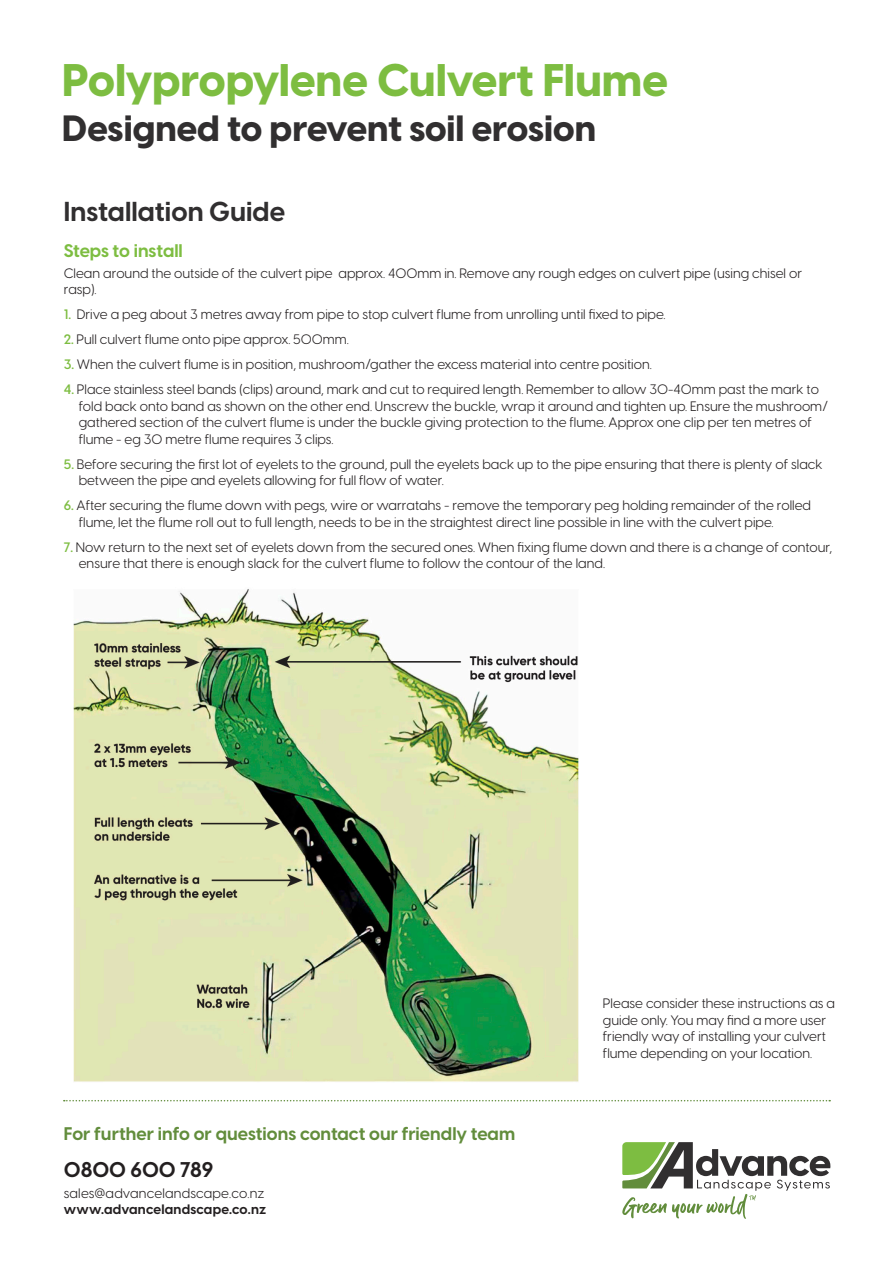
<style>
.page{position:relative;width:893px;height:1263px;background:#fff}
.page>*{position:absolute;margin:0;border:0;box-sizing:border-box;transform-origin:0 0}
.Main{font:800 45px "Visby CF";letter-spacing:-.005em;color:#7dbd41}
.Main-2{font:800 36px "Visby CF";color:#312f30}
.Main-3{font:700 27px "Visby CF";letter-spacing:.005em;color:#312f30}
.t1{font:700 21px "Visby CF";color:#231f20}
.t2{font:700 18px "Visby CF";color:#628d3c}
.t3{font:700 18px "Visby CF";letter-spacing:-.005em;color:#7dbd41}
.t4{font:13.5px/16.5px "Visby CF";color:#231f20}
.t5{font:700 13.5px "Visby CF";letter-spacing:.015em;color:#231f20}
.s1{font-weight:600;color:#7dbd41}
</style>
<div class="page">
<svg style="left:64px;top:1100px;width:766px;height:1px"></svg>
<svg style="left:622px;top:1142px;width:209px;height:77px"></svg>
<img style="left:73px;top:589px;width:506px;height:493px">
<p class="Main" style="left:62px;top:45px;width:607px">Polypropylene Culvert Flume</p>
<p class="Main-2" style="left:62px;top:100px;width:535px">Designed to prevent soil erosion</p>
<p class="Main-3" style="left:64px;top:191px;width:223px">Installation Guide</p>
<p class="t3" style="left:64px;top:237px;width:121px">Steps to install</p>
<p class="t4" style="left:64px;top:264px;width:740px">Clean around the outside of the culvert pipe approx. 400mm in. Remove any rough edges on culvert pipe (using chisel or rasp).</p>
<p class="t4" style="left:64px;top:305px;width:603px"><span class="s1">1.</span> Drive a peg about 3 metres away from pipe to stop culvert flume from unrolling until fixed to pipe.</p>
<p class="t4" style="left:64px;top:330px;width:287px"><span class="s1">2.</span> Pull culvert flume onto pipe approx. 500mm.</p>
<p class="t4" style="left:64px;top:355px;width:590px"><span class="s1">3.</span> When the culvert flume is in position, mushroom/gather the excess material into centre position.</p>
<p class="t4" style="left:79px;top:380px;width:751px;text-indent:-15px"><span class="s1">4.</span> Place stainless steel bands (clips) around, mark and cut to required length. Remember to allow 30-40mm past the mark to fold back onto band as shown on the other end. Unscrew the buckle, wrap it around and tighten up. Ensure the mushroom/ gathered section of the culvert flume is under the buckle giving protection to the flume. Approx one clip per ten metres of flume - eg 30 metre flume requires 3 clips.</p>
<p class="t4" style="left:79px;top:455px;width:745px;text-indent:-15px"><span class="s1">5.</span> Before securing the first lot of eyelets to the ground, pull the eyelets back up to the pipe ensuring that there is plenty of slack between the pipe and eyelets allowing for full flow of water.</p>
<p class="t4" style="left:79px;top:496px;width:734px;text-indent:-15px"><span class="s1">6.</span> After securing the flume down with pegs, wire or warratahs - remove the temporary peg holding remainder of the rolled flume, let the flume roll out to full length, needs to be in the straightest direct line possible in line with the culvert pipe.</p>
<p class="t4" style="left:79px;top:538px;width:755px;text-indent:-15px"><span class="s1">7.</span> Now return to the next set of eyelets down from the secured ones. When fixing flume down and there is a change of contour, ensure that there is enough slack for the culvert flume to follow the contour of the land.</p>
<h3 class="t2" style="left:64px;top:1119px;width:453px">For further info or questions contact our friendly team</h3>
<h3 class="t1" style="left:64px;top:1153px;width:151px">0800 600 789</h3>
<p class="t4" style="left:64px;top:1184px;width:202px">sales@advancelandscape.co.nz</p>
<p class="t5" style="left:64px;top:1199px;width:204px">www.advancelandscape.co.nz</p>
<p class="t4" style="left:603px;top:994px;width:234px">Please consider these instructions as a guide only. You may find a more user friendly way of installing your culvert flume depending on your location.</p>
</div>
